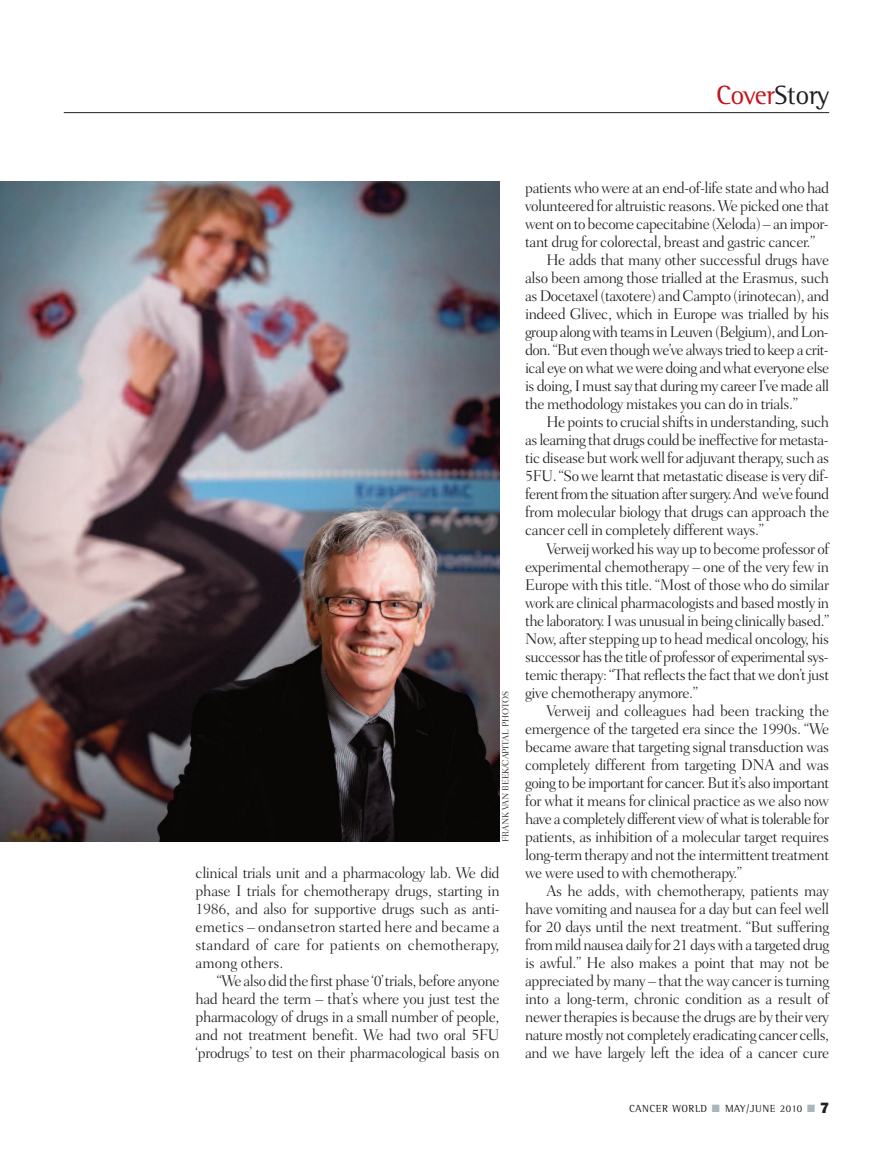
<style>
.page{position:relative;width:893px;height:1149px;background:#fff}
.page>*{position:absolute;margin:0;border:0;box-sizing:border-box;transform-origin:0 0}
.t1{font:27px "Rotis Semi Serif";letter-spacing:-.015em;color:#c4121a}
.t2{font:300 15.75px/18px "Fairfield LH";letter-spacing:-.025em;color:#231f20;text-align:justify}
.t3{font:300 15.75px "Fairfield LH";letter-spacing:-.045em;color:#231f20}
.t4{font:10.5px "Rotis Semi Serif";letter-spacing:.05em;color:#231f20}
.t5{font:300 9px "Fairfield LH";letter-spacing:-.015em;color:#231f20}
.s1{color:#231f20}
.s2{color:#a8b6be}
.s3{font-family:"Franklin Gothic";font-weight:800;font-size:15px}
</style>
<div class="page">
<hr style="left:64px;top:112px;width:765px;height:1px;background:#231f20">
<img style="left:0;top:181px;width:500px;height:660px">
<h1 class="t1" style="left:716px;top:86px;width:115px">Cover<span class="s1">Story</span></h1>
<p class="t5" style="left:502px;top:841px;width:152px;rotate:-90deg">FRANK VAN BEEK/CAPITAL PHOTOS</p>
<p class="t2" style="left:196px;top:864px;width:306px">clinical trials unit and a pharmacology lab. We did phase I trials for chemotherapy drugs, starting in 1986, and also for supportive drugs such as anti&shy;emetics – ondansetron started here and became a standard of care for patients on chemotherapy, among others.</p>
<p class="t2" style="left:196px;top:972px;width:306px;text-indent:21px">“We also did the first phase ‘0’trials, before anyone had heard the term – that’s where you just test the pharmacology of drugs in a small number of people, and not treatment benefit. We had two oral 5FU ‘prodrugs’ to test on their pharmacological basis on</p>
<p class="t2" style="left:525px;top:180px;width:306px">patients who were at an end-of-life state and who had</p>
<p class="t2" style="left:525px;top:198px;width:306px">volunteered for altruistic reasons. We picked one that</p>
<p class="t2" style="left:525px;top:216px;width:305px">went on to become capecitabine (Xeloda) – an impor-</p>
<p class="t2" style="left:525px;top:234px;width:292px">tant drug for colorectal, breast and gastric cancer.”</p>
<p class="t2" style="left:546px;top:252px;width:284px">He adds that many other successful drugs have</p>
<p class="t2" style="left:525px;top:270px;width:306px">also been among those trialled at the Erasmus, such</p>
<p class="t2" style="left:525px;top:288px;width:306px">as Docetaxel (taxotere) and Campto (irinotecan), and</p>
<p class="t2" style="left:525px;top:306px;width:306px">indeed Glivec, which in Europe was trialled by his</p>
<p class="t3" style="left:525px;top:326px;width:305px">group along with teams in Leuven (Belgium), and Lon-</p>
<p class="t3" style="left:525px;top:344px;width:305px">don. “But even though we’ve always tried to keep a crit-</p>
<p class="t2" style="left:525px;top:360px;width:306px">ical eye on what we were doing and what everyone else</p>
<p class="t2" style="left:525px;top:378px;width:306px">is doing, I must say that during my career I’ve made all</p>
<p class="t2" style="left:525px;top:396px;width:274px">the methodology mistakes you can do in trials.”</p>
<p class="t2" style="left:546px;top:414px;width:284px">He points to crucial shifts in understanding, such</p>
<p class="t2" style="left:525px;top:432px;width:305px">as learning that drugs could be ineffective for metasta-</p>
<p class="t2" style="left:525px;top:450px;width:306px">tic disease but work well for adjuvant therapy, such as</p>
<p class="t2" style="left:525px;top:468px;width:305px">5FU. “So we learnt that metastatic disease is very dif-</p>
<p class="t3" style="left:525px;top:488px;width:306px">ferent from the situation after surgery.And we’ve found</p>
<p class="t2" style="left:525px;top:504px;width:306px">from molecular biology that drugs can approach the</p>
<p class="t2" style="left:525px;top:522px;width:240px">cancer cell in completely different ways.”</p>
<p class="t2" style="left:546px;top:540px;width:284px">Verweij worked his way up to become professor of</p>
<p class="t2" style="left:525px;top:558px;width:306px">experimental chemotherapy – one of the very few in</p>
<p class="t2" style="left:525px;top:576px;width:306px">Europe with this title. “Most of those who do similar</p>
<p class="t2" style="left:525px;top:594px;width:306px">work are clinical pharmacologists and based mostly in</p>
<p class="t2" style="left:525px;top:612px;width:306px">the laboratory. I was unusual in being clinically based.”</p>
<p class="t2" style="left:525px;top:630px;width:306px">Now, after stepping up to head medical oncology, his</p>
<p class="t2" style="left:525px;top:648px;width:305px">successor has the title of professor of experimental sys-</p>
<p class="t2" style="left:525px;top:666px;width:306px">temic therapy: “That reflects the fact that we don’t just</p>
<p class="t2" style="left:525px;top:684px;width:174px">give chemotherapy anymore.”</p>
<p class="t2" style="left:546px;top:702px;width:284px">Verweij and colleagues had been tracking the</p>
<p class="t2" style="left:525px;top:720px;width:306px">emergence of the targeted era since the 1990s. “We</p>
<p class="t2" style="left:525px;top:738px;width:306px">became aware that targeting signal transduction was</p>
<p class="t2" style="left:525px;top:756px;width:306px">completely different from targeting DNA and was</p>
<p class="t2" style="left:525px;top:774px;width:306px">going to be important for cancer. But it’s also important</p>
<p class="t2" style="left:525px;top:792px;width:306px">for what it means for clinical practice as we also now</p>
<p class="t3" style="left:525px;top:812px;width:306px">have a completely different view of what is tolerable for</p>
<p class="t2" style="left:525px;top:828px;width:306px">patients, as inhibition of a molecular target requires</p>
<p class="t2" style="left:525px;top:846px;width:306px">long-term therapy and not the intermittent treatment</p>
<p class="t2" style="left:525px;top:864px;width:218px">we were used to with chemotherapy.”</p>
<p class="t2" style="left:546px;top:882px;width:284px">As he adds, with chemotherapy, patients may</p>
<p class="t2" style="left:525px;top:900px;width:306px">have vomiting and nausea for a day but can feel well</p>
<p class="t2" style="left:525px;top:918px;width:306px">for 20 days until the next treatment. “But suffering</p>
<p class="t2" style="left:525px;top:936px;width:306px">from mild nausea daily for 21 days with a targeted drug</p>
<p class="t2" style="left:525px;top:954px;width:306px">is awful.” He also makes a point that may not be</p>
<p class="t2" style="left:525px;top:972px;width:306px">appreciated by many – that the way cancer is turning</p>
<p class="t2" style="left:525px;top:990px;width:306px">into a long-term, chronic condition as a result of</p>
<p class="t2" style="left:525px;top:1008px;width:306px">newer therapies is because the drugs are by their very</p>
<p class="t2" style="left:525px;top:1026px;width:306px">nature mostly not completely eradicating cancer cells,</p>
<p class="t2" style="left:525px;top:1044px;width:306px">and we have largely left the idea of a cancer cure</p>
<p class="t4" style="left:629px;top:1104px;width:202px">CANCER WORLD <span class="s2">■</span> MAY/JUNE 2010 <span class="s2">■</span> <span class="s3">7</span></p>
</div>
